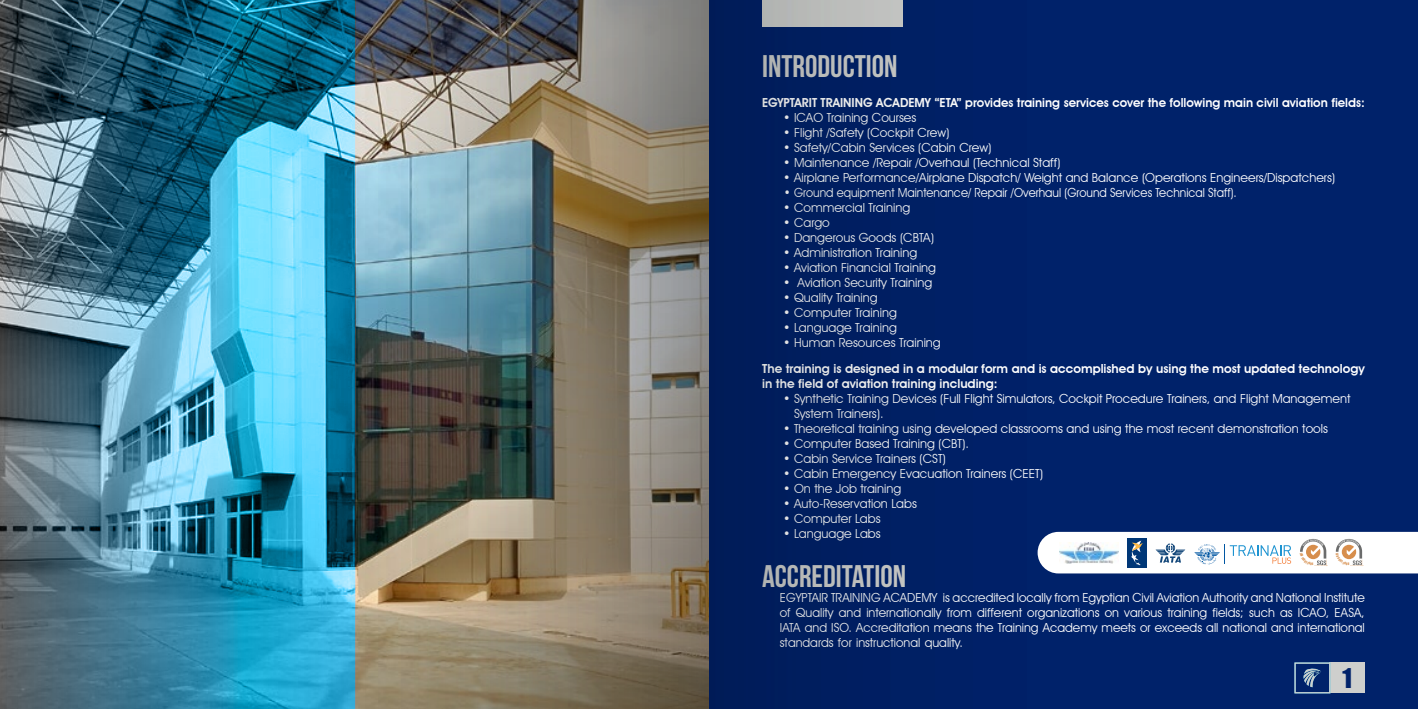
<style>
.page{position:relative;width:1418px;height:709px;background:#fff}
.page>*{position:absolute;margin:0;border:0;box-sizing:border-box;transform-origin:0 0}
.t1{font:700 31.25px "Bebas Neue";color:#cecfcd}
.t2{font:25px "Impact";color:#00226a}
.t3{font:12.5px/15px "Avant Garde IT Cby BT";color:#fff}
.t4{font:600 12.5px/15px "Avant Garde IT Cby BT";color:#fff}
.t5{font:12.5px "Avant Garde IT Cby BT";color:#fff;scale:.93 1}
</style>
<div class="page">
<div style="left:709px;top:0;width:708px;height:709px;background:#00226a"></div>
<div style="left:1328px;top:662px;width:36px;height:31px;background:#cecfcd"></div>
<div style="left:1294px;top:662px;width:36px;height:31px;border:1px solid #cecfcd"></div>
<svg style="left:1303px;top:668px;width:18px;height:19px"></svg>
<img style="left:0;top:0;width:354px;height:709px">
<img style="left:358px;top:0;width:545px;height:709px">
<svg style="left:1037px;top:532px;width:380px;height:41px"></svg>
<h1 class="t1" style="left:762px;top:49px;width:137px">INTRODUCTION</h1>
<p class="t4" style="left:762px;top:95px;width:604px">EGYPTARIT TRAINING ACADEMY “ETA” provides training services cover the following main civil aviation fields:</p>
<p class="t3" style="left:783px;top:110px;width:135px">• ICAO Training Courses</p>
<p class="t3" style="left:783px;top:125px;width:168px">• Flight /Safety (Cockpit Crew)</p>
<p class="t3" style="left:783px;top:140px;width:210px">• Safety/Cabin Services (Cabin Crew)</p>
<p class="t3" style="left:783px;top:155px;width:279px">• Maintenance /Repair /Overhaul (Technical Staff)</p>
<p class="t3" style="left:783px;top:170px;width:553px">• Airplane Performance/Airplane Dispatch/ Weight and Balance (Operations Engineers/Dispatchers)</p>
<p class="t5" style="left:783px;top:185px;width:489px">• Ground equipment Maintenance/ Repair /Overhaul (Ground Services Technical Staff).</p>
<p class="t3" style="left:783px;top:200px;width:128px">• Commercial Training</p>
<p class="t3" style="left:783px;top:215px;width:48px">• Cargo</p>
<p class="t3" style="left:783px;top:230px;width:152px">• Dangerous Goods (CBTA)</p>
<p class="t3" style="left:783px;top:245px;width:136px">• Administration Training</p>
<p class="t3" style="left:783px;top:260px;width:154px">• Aviation Financial Training</p>
<p class="t3" style="left:783px;top:275px;width:150px">• Aviation Security Training</p>
<p class="t3" style="left:783px;top:290px;width:96px">• Quality Training</p>
<p class="t3" style="left:783px;top:305px;width:115px">• Computer Training</p>
<p class="t3" style="left:783px;top:320px;width:115px">• Language Training</p>
<p class="t3" style="left:783px;top:335px;width:159px">• Human Resources Training</p>
<p class="t4" style="left:762px;top:361px;width:604px">The training is designed in a modular form and is accomplished by using the most updated technology in the field of aviation training including:</p>
<p class="t3" style="left:794px;top:391px;width:558px;text-indent:-11px">• Synthetic Training Devices (Full Flight Simulators, Cockpit Procedure Trainers, and Flight Management<br>System Trainers).</p>
<p class="t3" style="left:783px;top:421px;width:546px">• Theoretical training using developed classrooms and using the most recent demonstration tools</p>
<p class="t3" style="left:783px;top:436px;width:187px">• Computer Based Training (CBT).</p>
<p class="t3" style="left:783px;top:451px;width:164px">• Cabin Service Trainers (CST)</p>
<p class="t3" style="left:783px;top:466px;width:261px">• Cabin Emergency Evacuation Trainers (CEET)</p>
<p class="t3" style="left:783px;top:481px;width:119px">• On the Job training</p>
<p class="t3" style="left:783px;top:496px;width:135px">• Auto-Reservation Labs</p>
<p class="t3" style="left:783px;top:511px;width:99px">• Computer Labs</p>
<p class="t3" style="left:783px;top:526px;width:99px">• Language Labs</p>
<h1 class="t1" style="left:762px;top:559px;width:145px">ACCREDITATION</h1>
<p class="t3" style="left:780px;top:590px;width:586px;text-align:justify">EGYPTAIR TRAINING ACADEMY is accredited locally from Egyptian Civil Aviation Authority and National Institute of Quality and internationally from different organizations on various training fields; such as ICAO, EASA, IATA and ISO. Accreditation means the Training Academy meets or exceeds all national and international standards for instructional quality.</p>
<h2 class="t2" style="left:1342px;top:659px;width:11px">1</h2>
</div>
